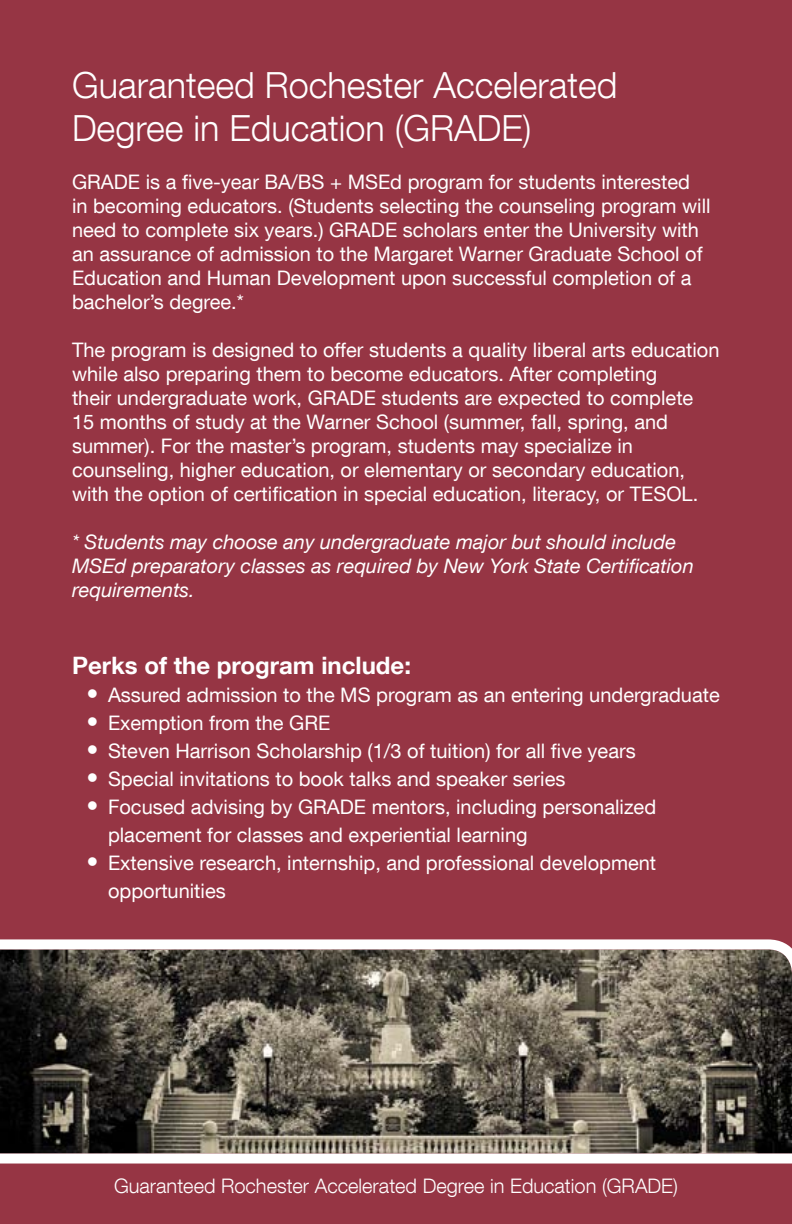
<style>
.page{position:relative;width:792px;height:1224px;background:#963544}
.page>*{position:absolute;margin:0;border:0;box-sizing:border-box;transform-origin:0 0}
.t1{font:300 36px/43.2px "Helvetica Neue LT Com";color:#fff}
.t2{font:700 24px "Helvetica Neue LT Com";color:#fff}
.t3{font:20px/24px "Helvetica Neue LT Com";color:#fff}
.t4{font:italic 20px/24px "Helvetica Neue LT Com";color:#fff}
.t5{font:300 20px "Helvetica Neue LT Com";color:#fff}
.s1{font-size:24px}
</style>
<div class="page">
<svg style="left:0;top:939px;width:792px;height:225px;background:#6a645b"></svg>
<h1 class="t1" style="left:72px;top:63px;width:547px">Guaranteed Rochester Accelerated<br>Degree in Education (GRADE)</h1>
<p class="t3" style="left:72px;top:169px;width:640px">GRADE is a five-year BA/BS + MSEd program for students interested<br>in becoming educators. (Students selecting the counseling program will need to complete six years.) GRADE scholars enter the University with an assurance of admission to the Margaret Warner Graduate School of Education and Human Development upon successful completion of a bachelor’s degree.*</p>
<p class="t3" style="left:72px;top:337px;width:649px">The program is designed to offer students a quality liberal arts education while also preparing them to become educators. After completing<br>their undergraduate work, GRADE students are expected to complete 15 months of study at the Warner School (summer, fall, spring, and summer). For the master’s program, students may specialize in counseling, higher education, or elementary or secondary education, with the option of certification in special education, literacy, or TESOL.</p>
<p class="t4" style="left:72px;top:529px;width:623px">* Students may choose any undergraduate major but should include<br>MSEd preparatory classes as required by New York State Certification requirements.</p>
<p class="t2" style="left:72px;top:650px;width:341px">Perks of the program include:</p>
<p class="t3" style="left:86px;top:682px;width:635px"><span class="s1">•</span> Assured admission to the MS program as an entering undergraduate</p>
<p class="t3" style="left:86px;top:710px;width:245px"><span class="s1">•</span> Exemption from the GRE</p>
<p class="t3" style="left:86px;top:738px;width:551px"><span class="s1">•</span> Steven Harrison Scholarship (1/3 of tuition) for all five years</p>
<p class="t3" style="left:86px;top:766px;width:481px"><span class="s1">•</span> Special invitations to book talks and speaker series</p>
<p class="t3" style="left:108px;top:792px;width:550px;line-height:28px;text-indent:-22px"><span class="s1">•</span> Focused advising by GRADE mentors, including personalized placement for classes and experiential learning</p>
<p class="t3" style="left:108px;top:848px;width:550px;line-height:28px;text-indent:-22px"><span class="s1">•</span> Extensive research, internship, and professional development opportunities</p>
<p class="t5" style="left:114px;top:1174px;width:565px">Guaranteed Rochester Accelerated Degree in Education (GRADE)</p>
</div>
